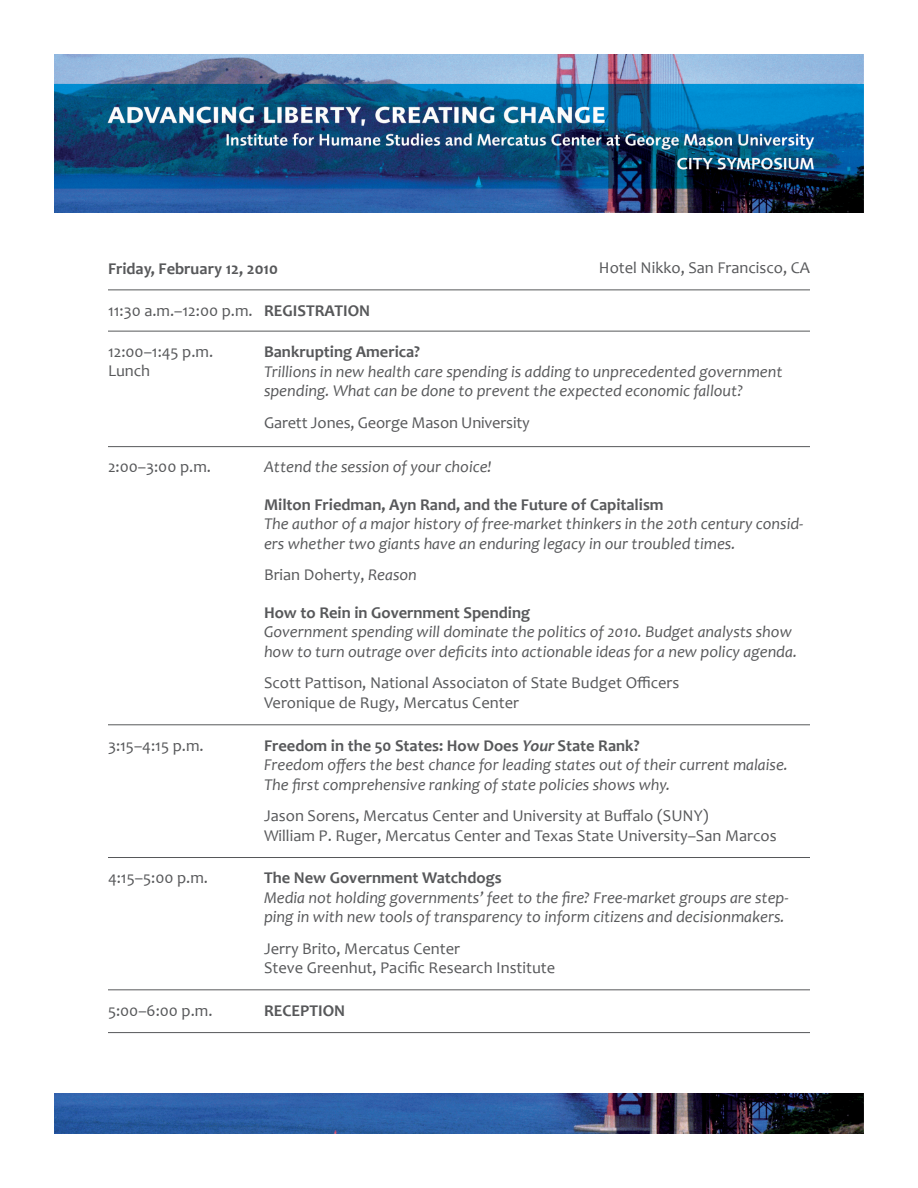
<style>
.page{position:relative;width:918px;height:1188px;background:#fff}
.page>*{position:absolute;margin:0;border:0;box-sizing:border-box;transform-origin:0 0}
.t1{font:italic 16.5px/19.5px "Candara";color:#57585a}
.t2{font:16.5px/19.5px "Candara";color:#57585a}
.t3{font:700 16.5px "Candara";color:#57585a}
.s1{font-weight:700}
.s2{font-style:italic}
.s3{font-weight:700;font-style:normal}
</style>
<div class="page">
<hr style="left:108px;top:290px;width:702px;height:1px;background:#57585a">
<hr style="left:108px;top:857px;width:702px;height:1px;background:#57585a">
<hr style="left:108px;top:1032px;width:702px;height:1px;background:#57585a">
<img style="left:54px;top:54px;width:810px;height:159px">
<img style="left:54px;top:1094px;width:810px;height:40px">
<hr style="left:108px;top:989px;width:702px;height:1px;background:#57585a">
<hr style="left:108px;top:446px;width:702px;height:1px;background:#57585a">
<hr style="left:108px;top:724px;width:702px;height:1px;background:#57585a">
<hr style="left:108px;top:331px;width:702px;height:1px;background:#57585a">
<p class="t3" style="left:108px;top:259px;width:171px">Friday, February 12, 2010</p>
<p class="t2" style="left:599px;top:258px;width:213px">Hotel Nikko, San Francisco, CA</p>
<p class="t2" style="left:108px;top:301px;width:264px">11:30 a.m.–12:00 p.m. <span class="s1">REGISTRATION</span></p>
<p class="t2" style="left:108px;top:342px;width:107px">12:00–1:45 p.m.<br>Lunch</p>
<p class="t3" style="left:264px;top:342px;width:158px">Bankrupting America?</p>
<p class="t1" style="left:264px;top:362px;width:520px">Trillions in new health care spending is adding to unprecedented government spending. What can be done to prevent the expected economic fallout?</p>
<p class="t2" style="left:264px;top:413px;width:267px">Garett Jones, George Mason University</p>
<p class="t2" style="left:108px;top:457px;width:105px">2:00–3:00 p.m.</p>
<p class="t1" style="left:264px;top:457px;width:229px">Attend the session of your choice!</p>
<p class="t3" style="left:264px;top:495px;width:401px">Milton Friedman, Ayn Rand, and the Future of Capitalism</p>
<p class="t1" style="left:264px;top:514px;width:541px">The author of a major history of free-market thinkers in the 20th century consid&shy;ers whether two giants have an enduring legacy in our troubled times.</p>
<p class="t2" style="left:264px;top:565px;width:154px">Brian Doherty, <span class="s2">Reason</span></p>
<p class="t3" style="left:264px;top:603px;width:268px">How to Rein in Government Spending</p>
<p class="t1" style="left:264px;top:622px;width:535px">Government spending will dominate the politics of 2010. Budget analysts show how to turn outrage over deficits into actionable ideas for a new policy agenda.</p>
<p class="t2" style="left:264px;top:673px;width:417px">Scott Pattison, National Associaton of State Budget Officers<br>Veronique de Rugy, Mercatus Center</p>
<p class="t2" style="left:108px;top:736px;width:97px">3:15–4:15 p.m.</p>
<p class="t2" style="left:108px;top:868px;width:102px">4:15–5:00 p.m.</p>
<p class="t1" style="left:264px;top:736px;width:526px"><span class="s3">Freedom in the 50 States: How Does</span> <span class="s1">Your</span> <span class="s3">State Rank?<br></span>Freedom offers the best chance for leading states out of their current malaise.<br>The first comprehensive ranking of state policies shows why.</p>
<p class="t2" style="left:264px;top:806px;width:514px">Jason Sorens, Mercatus Center and University at Buffalo (SUNY)<br>William P. Ruger, Mercatus Center and Texas State University–San Marcos</p>
<p class="t3" style="left:264px;top:868px;width:239px">The New Government Watchdogs</p>
<p class="t1" style="left:264px;top:888px;width:526px">Media not holding governments’ feet to the fire? Free-market groups are step&shy;ping in with new tools of transparency to inform citizens and decisionmakers.</p>
<p class="t2" style="left:264px;top:939px;width:293px">Jerry Brito, Mercatus Center<br>Steve Greenhut, Pacific Research Institute</p>
<p class="t2" style="left:108px;top:1001px;width:106px">5:00–6:00 p.m.</p>
<p class="t3" style="left:264px;top:1000px;width:83px">RECEPTION</p>
</div>
